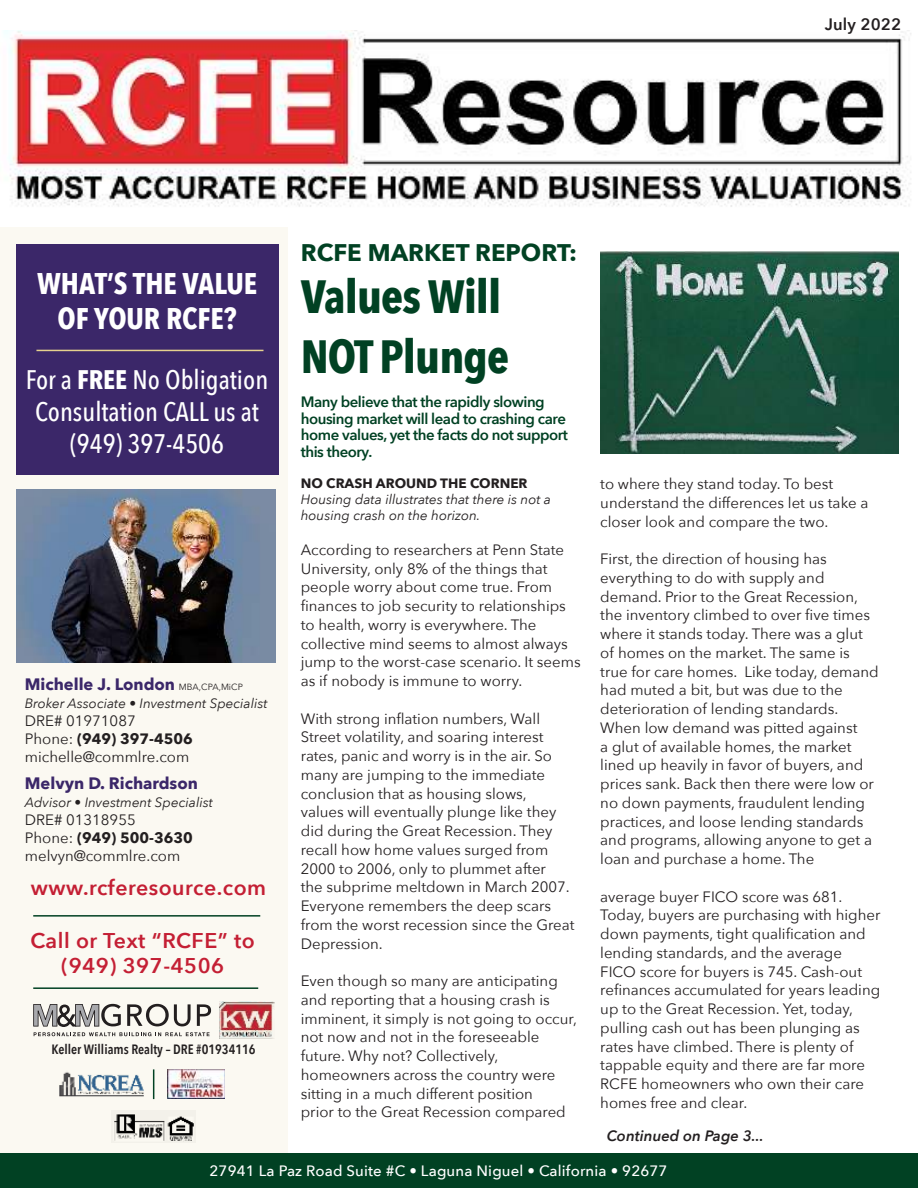
<style>
.page{position:relative;width:918px;height:1188px;background:#fff}
.page>*{position:absolute;margin:0;border:0;box-sizing:border-box;transform-origin:0 0}
.t1{font:700 46.5px/60px "Avenir Next Condensed";letter-spacing:-.02em;color:#014123}
.t2{font:700 29.85px/35.8px "Avenir Next Condensed";color:#fff;text-align:center}
.t3{font:500 26.85px/32.1px "Avenir Next Condensed";color:#fff;text-align:center}
.t4{font:700 24px "Avenir Next";color:#014123}
.t5{font:600 21.3px/25.5px "Avenir Next";letter-spacing:.025em;color:#c41f34;text-align:center}
.t6{font:700 16.5px "Avenir Next";color:#3b2769}
.t7{font:600 16.5px "Avenir Next";letter-spacing:.01em;color:#231f20}
.t8{font:15px/18.8px "Avenir Next";color:#231f20}
.t9{font:600 15px/16.5px "Avenir Next";letter-spacing:-.03em;color:#014123}
.t10{font:500 15px "Avenir Next";letter-spacing:.01em;color:#fff}
.t11{font:italic 600 15px "Avenir Next";color:#231f20}
.t12{font:italic 13.5px/16.2px "Avenir Next";color:#231f20}
.t13{font:600 13.5px "Avenir Next Condensed";color:#231f20}
.t14{font:700 13.5px "Avenir Next";color:#231f20}
.s1{font-weight:700}
.s2{font-weight:400;font-size:9px;color:#231f20}
</style>
<div class="page">
<div style="left:0;top:227px;width:287px;height:929px;background:#fbf9f2"></div>
<div style="left:16px;top:244px;width:262px;height:230px;background:#3b2769"></div>
<div style="left:0;top:1153px;width:918px;height:35px;background:#014123"></div>
<img style="left:4px;top:30px;width:907px;height:177px">
<img style="left:16px;top:490px;width:259px;height:172px">
<img style="left:219px;top:1002px;width:55px;height:36px">
<svg style="left:33px;top:1004px;width:178px;height:32px"></svg>
<img style="left:168px;top:1069px;width:56px;height:29px">
<img style="left:59px;top:1072px;width:85px;height:25px">
<img style="left:114px;top:1114px;width:80px;height:28px">
<hr style="left:33px;top:915px;width:227px;height:2px;background:#014123">
<hr style="left:153px;top:1069px;width:1px;height:30px;background:#014123">
<hr style="left:33px;top:987px;width:225px;height:2px;background:#014123">
<hr style="left:36px;top:350px;width:228px;height:1px;background:#e5d18e">
<img style="left:600px;top:252px;width:299px;height:202px">
<p class="t7" style="left:825px;top:18px;width:78px">July 2022</p>
<h2 class="t2" style="left:37px;top:268px;width:222px">WHAT’S THE VALUE<br>OF YOUR RCFE?</h2>
<h3 class="t3" style="left:26px;top:366px;width:244px">For a <span class="s1">FREE</span> No Obligation<br>Consultation CALL us at (949) 397-4506</h3>
<p class="t6" style="left:25px;top:678px;width:220px">Michelle J. London <span class="s2">MBA,CPA,MiCP</span></p>
<p class="t12" style="left:25px;top:696px;width:244px">Broker Associate • Investment Specialist</p>
<p class="t8" style="left:25px;top:713px;width:169px;line-height:18px">DRE# 01971087<br>Phone: <span class="s1">(949) 397-4506 </span>michelle@commlre.com</p>
<p class="t6" style="left:25px;top:777px;width:175px">Melvyn D. Richardson</p>
<p class="t12" style="left:25px;top:796px;width:190px">Advisor • Investment Specialist</p>
<p class="t8" style="left:25px;top:812px;width:169px;line-height:18px">DRE# 01318955<br>Phone: <span class="s1">(949) 500-3630 </span>melvyn@commlre.com</p>
<h3 class="t5" style="left:31px;top:877px;width:237px">www.rcferesource.com</h3>
<h3 class="t5" style="left:31px;top:929px;width:226px">Call or Text “RCFE” to (949) 397-4506</h3>
<p class="t13" style="left:52px;top:1043px;width:206px">Keller Williams Realty – DRE #01934116</p>
<h3 class="t4" style="left:301px;top:242px;width:278px">RCFE MARKET REPORT:</h3>
<h1 class="t1" style="left:301px;top:271px;width:210px">Values Will<br>NOT Plunge</h1>
<p class="t9" style="left:301px;top:395px;width:269px">Many believe that the rapidly slowing housing market will lead to crashing care home values, yet the facts do not support this theory.</p>
<p class="t14" style="left:301px;top:477px;width:228px">NO CRASH AROUND THE CORNER</p>
<p class="t12" style="left:301px;top:492px;width:252px">Housing data illustrates that there is not a housing crash on the horizon.</p>
<p class="t8" style="left:301px;top:542px;width:281px">According to researchers at Penn State University, only 8% of the things that people worry about come true. From finances to job security to relationships to health, worry is everywhere. The collective mind seems to almost always jump to the worst-case scenario. It seems as if nobody is immune to worry.</p>
<p class="t8" style="left:301px;top:708px;width:275px">With strong inflation numbers, Wall Street volatility, and soaring interest rates, panic and worry is in the air. So many are jumping to the immediate conclusion that as housing slows,<br>values will eventually plunge like they did during the Great Recession. They recall how home values surged from 2000 to 2006, only to plummet after<br>the subprime meltdown in March 2007.<br>Everyone remembers the deep scars from the worst recession since the Great Depression.</p>
<p class="t8" style="left:301px;top:973px;width:278px">Even though so many are anticipating and reporting that a housing crash is imminent, it simply is not going to occur, not now and not in the foreseeable future. Why not? Collectively, homeowners across the country were sitting in a much different position<br>prior to the Great Recession compared</p>
<p class="t8" style="left:600px;top:476px;width:270px">to where they stand today. To best understand the differences let us take a closer look and compare the two.</p>
<p class="t8" style="left:600px;top:551px;width:280px">First, the direction of housing has everything to do with supply and demand. Prior to the Great Recession, the inventory climbed to over five times where it stands today. There was a glut of homes on the market. The same is true for care homes. Like today, demand had muted a bit, but was due to the deterioration of lending standards.<br>When low demand was pitted against<br>a glut of available homes, the market lined up heavily in favor of buyers, and prices sank. Back then there were low or no down payments, fraudulent lending practices, and loose lending standards and programs, allowing anyone to get a loan and purchase a home. The</p>
<p class="t8" style="left:600px;top:886px;width:282px">average buyer FICO score was 681.<br>Today, buyers are purchasing with higher down payments, tight qualification and lending standards, and the average FICO score for buyers is 745. Cash-out refinances accumulated for years leading up to the Great Recession. Yet, today, pulling cash out has been plunging as rates have climbed. There is plenty of tappable equity and there are far more RCFE homeowners who own their care homes free and clear.</p>
<p class="t11" style="left:607px;top:1130px;width:158px">Continued on Page 3...</p>
<p class="t10" style="left:210px;top:1164px;width:460px">27941 La Paz Road Suite #C • Laguna Niguel • California • 92677</p>
</div>
